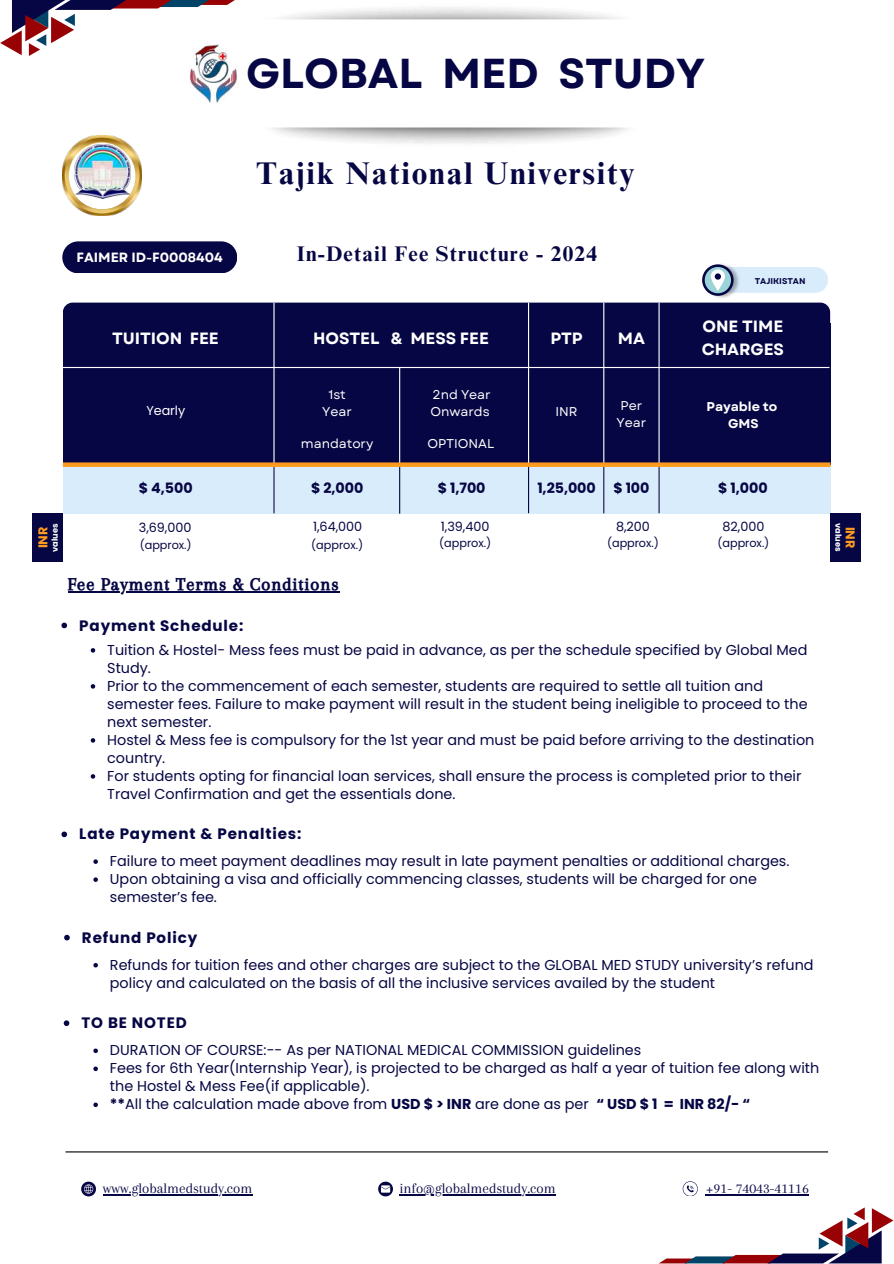
<style>
.page{position:relative;width:894px;height:1264px;background:#fff}
.page>*{position:absolute;margin:0;border:0;box-sizing:border-box;transform-origin:0 0}
.t1{font:700 41.7px "Garet";color:#060644}
.t2{font:700 31.35px "Times NRMT Pro";letter-spacing:.055em;color:#060644}
.t3{font:700 21.15px "Times NRMT Pro";letter-spacing:.055em;color:#060644}
.t4{font:18.3px "CA Generated";letter-spacing:.055em;color:#060644}
.t5{font:700 16.35px/22.8px "Garet";letter-spacing:-.005em;color:#fff}
.t6{font:700 15.15px "Poppins";letter-spacing:.055em;color:#060644}
.t7{font:14.85px "Arapey";color:#060644}
.t8{font:14.4px/18px "Poppins";color:#060644}
.t9{font:700 14.25px "Poppins";letter-spacing:-.005em;color:#060644}
.t10{font:700 13.35px "Garet";color:#fff}
.t11{font:12.75px/17px "Garet";letter-spacing:-.005em;color:#fff;text-align:center}
.t12{font:12.75px "Poppins";letter-spacing:-.005em;color:#060644}
.t13{font:700 12.75px/17px "Garet";letter-spacing:-.005em;color:#fff;text-align:center}
.t14{font:700 12.75px "Poppins";letter-spacing:-.005em;color:#ff9b1f}
.t15{font:12.75px "Poppins";letter-spacing:-.005em;color:#fff}
.t16{font:11.25px "Poppins";letter-spacing:-.005em;color:#060644}
.t17{font:700 8.4px "Garet";letter-spacing:-.005em;color:#060644}
.t18{font:700 8.25px "Poppins";letter-spacing:-.005em;color:#fff}
.s1{font-weight:700}
</style>
<div class="page">
<img style="left:190px;top:56px;width:48px;height:47px">
<svg style="left:0;top:0;width:235px;height:56px"></svg>
<img style="left:62px;top:136px;width:80px;height:80px">
<div style="left:69px;top:143px;width:66px;height:66px;background:#fff;border-radius:50%"></div>
<svg style="left:62px;top:241px;width:175px;height:32px;background:#12124d"></svg>
<svg style="left:659px;top:1207px;width:234px;height:56px"></svg>
<div style="left:63px;top:302px;width:766px;height:71px;background:#060644;border-radius:10px"></div>
<div style="left:63px;top:323px;width:766px;height:142px;background:#060644"></div>
<div style="left:63px;top:465px;width:767px;height:48px;background:#d9ecfb"></div>
<hr style="left:273px;top:302px;width:1px;height:211px;background:#fff">
<hr style="left:528px;top:302px;width:1px;height:211px;background:#fff">
<hr style="left:658px;top:302px;width:1px;height:211px;background:#fff">
<hr style="left:62px;top:367px;width:767px;height:1px;background:#fff">
<hr style="left:658px;top:465px;width:1px;height:48px;background:#060644">
<hr style="left:399px;top:465px;width:1px;height:48px;background:#060644">
<hr style="left:273px;top:465px;width:1px;height:48px;background:#060644">
<hr style="left:528px;top:465px;width:1px;height:48px;background:#060644">
<hr style="left:603px;top:302px;width:1px;height:211px;background:#fff">
<hr style="left:603px;top:465px;width:1px;height:48px;background:#060644">
<hr style="left:399px;top:368px;width:1px;height:97px;background:#fff">
<div style="left:712px;top:267px;width:115px;height:26px;background:#d9ecfb;border-radius:13px"></div>
<img style="left:705px;top:264px;width:34px;height:34px">
<svg style="left:702px;top:264px;width:31px;height:32px"></svg>
<svg style="left:704px;top:267px;width:26px;height:26px"></svg>
<svg style="left:710px;top:269px;width:14px;height:22px"></svg>
<div style="left:714px;top:273px;width:6px;height:7px;background:#060644;border-radius:50%"></div>
<svg style="left:81px;top:1181px;width:15px;height:15px"></svg>
<svg style="left:682px;top:1181px;width:15px;height:14px"></svg>
<svg style="left:378px;top:1181px;width:15px;height:15px"></svg>
<div style="left:33px;top:513px;width:30px;height:48px;background:#060644"></div>
<div style="left:830px;top:513px;width:30px;height:48px;background:#060644"></div>
<hr style="left:65px;top:1151px;width:762px;height:1px;background:#000">
<img style="left:74px;top:145px;width:56px;height:54px">
<hr style="left:103px;top:1194px;width:149px;height:1px;background:#060644">
<hr style="left:399px;top:1194px;width:156px;height:1px;background:#060644">
<hr style="left:705px;top:1194px;width:103px;height:1px;background:#060644">
<hr style="left:68px;top:591px;width:271px;height:1px;background:#060644">
<svg style="left:61px;top:622px;width:6px;height:6px"></svg>
<svg style="left:91px;top:648px;width:4px;height:4px"></svg>
<svg style="left:91px;top:684px;width:4px;height:4px"></svg>
<svg style="left:91px;top:738px;width:4px;height:4px"></svg>
<svg style="left:91px;top:774px;width:4px;height:4px"></svg>
<svg style="left:61px;top:831px;width:6px;height:6px"></svg>
<svg style="left:93px;top:859px;width:5px;height:4px"></svg>
<svg style="left:93px;top:877px;width:5px;height:4px"></svg>
<svg style="left:64px;top:934px;width:6px;height:6px"></svg>
<svg style="left:93px;top:963px;width:5px;height:4px"></svg>
<svg style="left:64px;top:1020px;width:5px;height:6px"></svg>
<svg style="left:93px;top:1048px;width:5px;height:5px"></svg>
<svg style="left:93px;top:1066px;width:5px;height:5px"></svg>
<svg style="left:93px;top:1102px;width:5px;height:5px"></svg>
<div style="left:63px;top:462px;width:767px;height:5px;background:#ff9b1f"></div>
<h1 class="t1" style="left:246px;top:44px;width:460px">GLOBAL MED STUDY</h1>
<p class="t10" style="left:77px;top:247px;width:148px">FAIMER ID-F0008404</p>
<h2 class="t2" style="left:256px;top:161px;width:380px">Tajik National University</h2>
<h3 class="t3" style="left:296px;top:246px;width:301px">In-Detail Fee Structure - 2024</h3>
<p class="t17" style="left:754px;top:275px;width:52px">TAJIKISTAN</p>
<p class="t5" style="left:112px;top:327px;width:108px">TUITION FEE</p>
<p class="t5" style="left:313px;top:327px;width:177px">HOSTEL &amp; MESS FEE</p>
<p class="t5" style="left:550px;top:327px;width:34px">PTP</p>
<p class="t5" style="left:701px;top:315px;width:84px">ONE TIME<br>CHARGES</p>
<p class="t5" style="left:617px;top:327px;width:29px">MA</p>
<p class="t15" style="left:146px;top:402px;width:40px">Yearly</p>
<p class="t11" style="left:322px;top:386px;width:31px">1st<br>Year</p>
<p class="t11" style="left:430px;top:386px;width:62px;text-align:left">2nd Year<br>Onwards</p>
<p class="t11" style="left:301px;top:435px;width:74px">mandatory</p>
<p class="t11" style="left:427px;top:435px;width:68px">OPTIONAL</p>
<p class="t9" style="left:139px;top:478px;width:55px">$ 4,500</p>
<p class="t9" style="left:311px;top:478px;width:54px">$ 2,000</p>
<p class="t9" style="left:437px;top:478px;width:49px">$ 1,700</p>
<p class="t11" style="left:555px;top:403px;width:24px">INR</p>
<p class="t11" style="left:616px;top:397px;width:31px">Per<br>Year</p>
<p class="t9" style="left:537px;top:478px;width:60px">1,25,000</p>
<p class="t9" style="left:613px;top:478px;width:38px">$ 100</p>
<p class="t13" style="left:706px;top:398px;width:72px">Payable to<br>GMS</p>
<p class="t9" style="left:718px;top:478px;width:51px">$ 1,000</p>
<p class="t12" style="left:139px;top:518px;width:54px">3,69,000</p>
<p class="t12" style="left:313px;top:517px;width:50px">1,64,000</p>
<p class="t16" style="left:140px;top:537px;width:53px">(approx.)</p>
<p class="t16" style="left:311px;top:537px;width:53px">(approx.)</p>
<p class="t12" style="left:441px;top:517px;width:50px">1,39,400</p>
<p class="t16" style="left:439px;top:535px;width:53px">(approx.)</p>
<p class="t12" style="left:616px;top:517px;width:35px">8,200</p>
<p class="t16" style="left:607px;top:535px;width:53px">(approx.)</p>
<p class="t12" style="left:722px;top:517px;width:43px">82,000</p>
<p class="t16" style="left:717px;top:535px;width:53px">(approx.)</p>
<p class="t18" style="left:843px;top:523px;width:30px;rotate:90deg">values</p>
<p class="t14" style="left:34px;top:548px;width:23px;rotate:-90deg">INR</p>
<p class="t18" style="left:49px;top:552px;width:30px;rotate:-90deg">values</p>
<p class="t14" style="left:859px;top:526px;width:23px;rotate:90deg">INR</p>
<p class="t4" style="left:68px;top:574px;width:272px">Fee Payment Terms &amp; Conditions</p>
<p class="t6" style="left:79px;top:614px;width:165px">Payment Schedule:</p>
<p class="t8" style="left:107px;top:641px;width:708px">Tuition &amp; Hostel- Mess fees must be paid in advance, as per the schedule specified by Global Med Study.<br>Prior to the commencement of each semester, students are required to settle all tuition and semester fees. Failure to make payment will result in the student being ineligible to proceed to the next semester.<br>Hostel &amp; Mess fee is compulsory for the 1st year and must be paid before arriving to the destination country.<br>For students opting for financial loan services, shall ensure the process is completed prior to their Travel Confirmation and get the essentials done.</p>
<p class="t6" style="left:79px;top:823px;width:223px">Late Payment &amp; Penalties:</p>
<p class="t8" style="left:110px;top:852px;width:680px">Failure to meet payment deadlines may result in late payment penalties or additional charges.<br>Upon obtaining a visa and officially commencing classes, students will be charged for one semester’s fee.</p>
<p class="t6" style="left:82px;top:926px;width:117px">Refund Policy</p>
<p class="t8" style="left:110px;top:955px;width:705px">Refunds for tuition fees and other charges are subject to the GLOBAL MED STUDY university’s refund policy and calculated on the basis of all the inclusive services availed by the student</p>
<p class="t6" style="left:81px;top:1012px;width:107px">TO BE NOTED</p>
<p class="t8" style="left:110px;top:1041px;width:710px">DURATION OF COURSE:-- As per NATIONAL MEDICAL COMMISSION guidelines<br>Fees for 6th Year(Internship Year), is projected to be charged as half a year of tuition fee along with the Hostel &amp; Mess Fee(if applicable).<br><span class="s1">**</span>All the calculation made above from <span class="s1">USD $ &gt; INR</span> are done as per <span class="s1">“ USD $ 1 = INR 82/- “</span></p>
<p class="t7" style="left:103px;top:1180px;width:151px">www.globalmedstudy.com</p>
<p class="t7" style="left:399px;top:1180px;width:157px">info@globalmedstudy.com</p>
<p class="t7" style="left:705px;top:1180px;width:105px">+91- 74043-41116</p>
</div>
